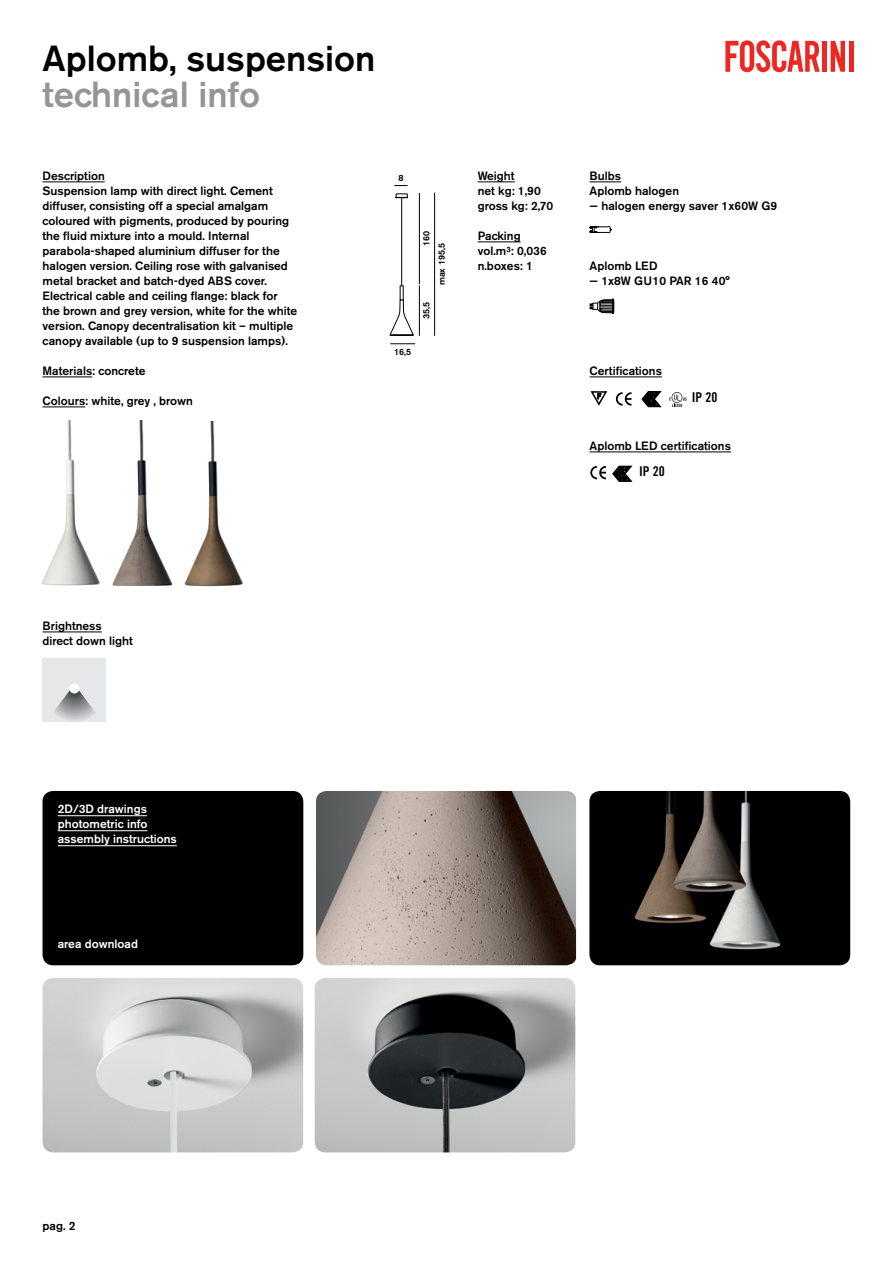
<style>
.page{position:relative;width:893px;height:1263px;background:#fff}
.page>*{position:absolute;margin:0;border:0;box-sizing:border-box;transform-origin:0 0}
.t1{font:500 36px "Akzidenz Grotesk BE";color:#000}
.t2{font:500 36px "Akzidenz Grotesk BE";color:#939598}
.t3{font:13.5px "Trade Gothic Bold Cond Twenty";color:#000}
.t4{font:500 12px/15px "Akzidenz Grotesk BE";color:#000}
.t5{font:500 12px/15px "Akzidenz Grotesk BE";color:#fff}
.t6{font:500 9px "Akzidenz Grotesk BE";color:#000}
</style>
<div class="page">
<hr style="left:43px;top:182px;width:62px;height:1px;background:#000">
<hr style="left:43px;top:377px;width:49px;height:1px;background:#000">
<hr style="left:43px;top:407px;width:42px;height:1px;background:#000">
<hr style="left:43px;top:632px;width:59px;height:1px;background:#000">
<hr style="left:478px;top:182px;width:37px;height:1px;background:#000">
<hr style="left:478px;top:242px;width:43px;height:1px;background:#000">
<hr style="left:590px;top:182px;width:31px;height:1px;background:#000">
<hr style="left:590px;top:377px;width:72px;height:1px;background:#000">
<hr style="left:590px;top:452px;width:141px;height:1px;background:#000">
<img style="left:43px;top:978px;width:260px;height:174px">
<img style="left:315px;top:978px;width:260px;height:174px">
<img style="left:589px;top:791px;width:261px;height:174px">
<img style="left:316px;top:791px;width:260px;height:174px">
<svg style="left:831px;top:41px;width:14px;height:31px"></svg>
<div style="left:822px;top:41px;width:5px;height:31px;background:#ef2723"></div>
<hr style="left:849px;top:41px;width:4px;height:31px;background:#ef2723">
<svg style="left:725px;top:40px;width:95px;height:32px"></svg>
<div style="left:43px;top:791px;width:260px;height:174px;background:#000;border-radius:11px"></div>
<hr style="left:58px;top:815px;width:89px;height:1px;background:#fff">
<hr style="left:58px;top:830px;width:89px;height:1px;background:#fff">
<hr style="left:58px;top:845px;width:119px;height:1px;background:#fff">
<img style="left:41px;top:420px;width:59px;height:165px">
<img style="left:112px;top:420px;width:61px;height:165px">
<img style="left:184px;top:421px;width:59px;height:166px">
<svg style="left:390px;top:193px;width:24px;height:143px"></svg>
<hr style="left:401px;top:198px;width:1px;height:88px;background:#000">
<svg style="left:390px;top:343px;width:25px;height:1px"></svg>
<svg style="left:394px;top:185px;width:14px;height:1px"></svg>
<hr style="left:419px;top:285px;width:1px;height:51px;background:#000">
<hr style="left:419px;top:193px;width:1px;height:91px;background:#000">
<hr style="left:434px;top:193px;width:1px;height:143px;background:#000">
<svg style="left:616px;top:392px;width:16px;height:14px"></svg>
<svg style="left:669px;top:392px;width:18px;height:15px"></svg>
<svg style="left:590px;top:391px;width:18px;height:15px"></svg>
<svg style="left:642px;top:391px;width:19px;height:16px"></svg>
<svg style="left:590px;top:226px;width:21px;height:8px"></svg>
<svg style="left:590px;top:299px;width:24px;height:15px"></svg>
<div style="left:43px;top:658px;width:63px;height:64px;background:#e6e7e8"></div>
<svg style="left:54px;top:690px;width:41px;height:31px"></svg>
<div style="left:69px;top:683px;width:11px;height:10px;background:#fff;border-radius:50%"></div>
<svg style="left:590px;top:465px;width:42px;height:17px"></svg>
<h1 class="t1" style="left:43px;top:36px;width:334px">Aplomb, suspension</h1>
<h1 class="t2" style="left:43px;top:72px;width:219px">technical info</h1>
<p class="t4" style="left:43px;top:168px;width:256px">Description<br>Suspension lamp with direct light. Cement diffuser, consisting off a special amalgam coloured with pigments, produced by pouring the fluid mixture into a mould. Internal parabola-shaped aluminium diffuser for the halogen version. Ceiling rose with galvanised metal bracket and batch-dyed ABS cover.<br>Electrical cable and ceiling flange: black for the brown and grey version, white for the white version. Canopy decentralisation kit – multiple canopy available (up to 9 suspension lamps).</p>
<p class="t4" style="left:43px;top:363px;width:104px">Materials: concrete</p>
<p class="t4" style="left:43px;top:393px;width:152px">Colours: white, grey , brown</p>
<p class="t6" style="left:398px;top:172px;width:7px">8</p>
<p class="t6" style="left:394px;top:346px;width:19px">16,5</p>
<p class="t6" style="left:421px;top:246px;width:17px;rotate:-90deg">160</p>
<p class="t6" style="left:436px;top:285px;width:44px;rotate:-90deg">max 195,5</p>
<p class="t6" style="left:421px;top:319px;width:19px;rotate:-90deg">35,5</p>
<p class="t4" style="left:478px;top:168px;width:77px">Weight<br>net kg: 1,90 gross kg: 2,70</p>
<p class="t4" style="left:478px;top:228px;width:71px">Packing vol.m³: 0,036 n.boxes: 1</p>
<p class="t4" style="left:590px;top:168px;width:91px">Bulbs<br>Aplomb halogen</p>
<p class="t4" style="left:590px;top:198px;width:189px">— halogen energy saver 1x60W G9</p>
<p class="t4" style="left:590px;top:258px;width:70px">Aplomb LED</p>
<p class="t4" style="left:590px;top:273px;width:142px">— 1x8W GU10 PAR 16 40°</p>
<p class="t4" style="left:590px;top:363px;width:74px">Certifications</p>
<p class="t3" style="left:692px;top:389px;width:27px">IP 20</p>
<p class="t4" style="left:590px;top:438px;width:143px">Aplomb LED certifications</p>
<p class="t3" style="left:639px;top:463px;width:27px">IP 20</p>
<p class="t4" style="left:43px;top:618px;width:92px">Brightness direct down light</p>
<p class="t5" style="left:58px;top:802px;width:120px">2D/3D drawings photometric info assembly instructions</p>
<p class="t5" style="left:58px;top:937px;width:82px">area download</p>
<p class="t4" style="left:43px;top:1218px;width:34px">pag. 2</p>
</div>
